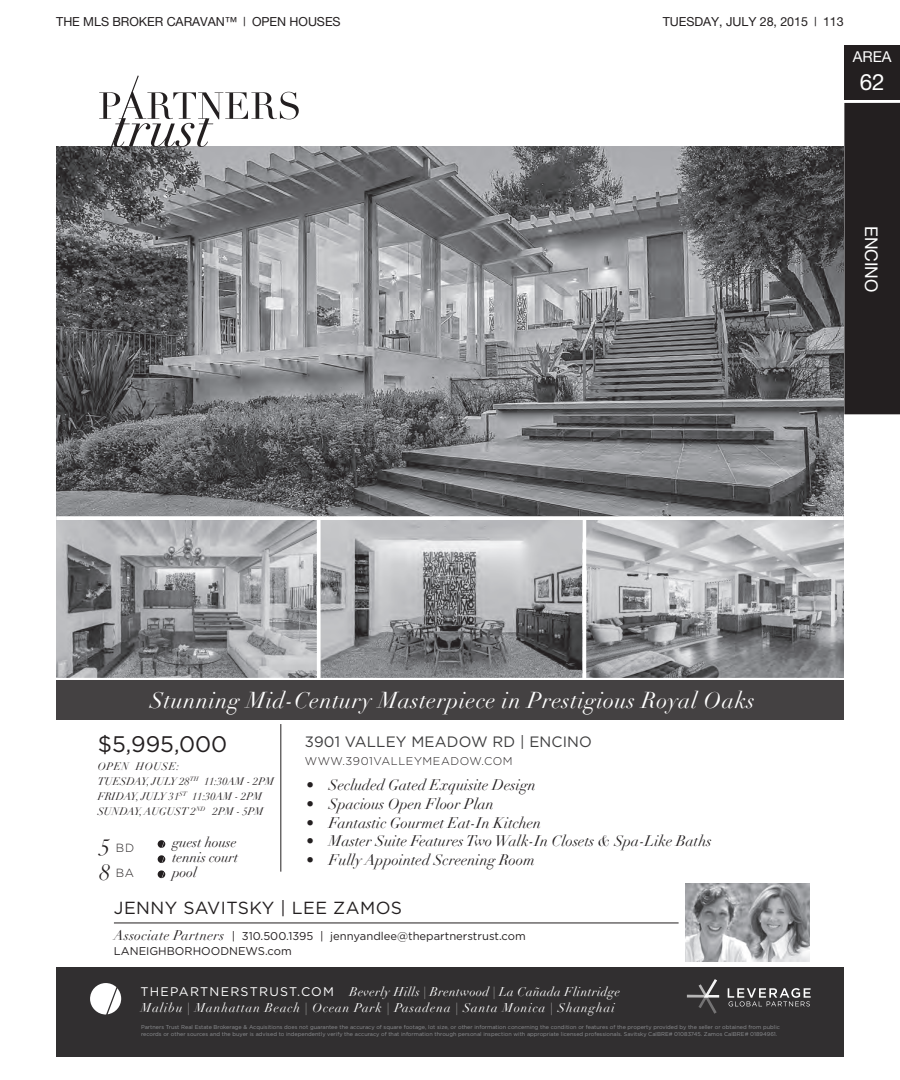
<style>
.page{position:relative;width:900px;height:1080px;background:#fff}
.page>*{position:absolute;margin:0;border:0;box-sizing:border-box;transform-origin:0 0}
.t1{font:italic 22.5px "Didot";letter-spacing:.025em;color:#fff}
.t2{font:22.5px "Gotham";color:#231f20}
.t3{font:22.5px "Helvetica Neue";color:#fff}
.t4{font:17.5px "Gotham";letter-spacing:.025em;color:#231f20}
.t5{font:17.5px "Helvetica Neue";color:#fff}
.t6{font:italic 15px "Didot";color:#231f20}
.t7{font:15px "Gotham";letter-spacing:.01em;color:#3e3e3f}
.t8{font:15px "Helvetica Neue";color:#fff}
.t9{font:italic 13.75px/15px "Didot";color:#231f20;text-align:justify}
.t10{font:italic 12.5px "Didot";letter-spacing:.07em;color:#fff}
.t11{font:12.5px "Helvetica Neue";letter-spacing:-.005em;color:#231f20}
.t12{font:italic 12.5px "Didot";letter-spacing:.025em;color:#fff}
.t13{font:12.5px "Gotham";letter-spacing:.1em;color:#fff}
.t14{font:300 11.75px/25.1px "Gotham";color:#231f20}
.t15{font:11.25px/15px "Gotham";color:#231f20}
.t16{font:300 11.25px "Gotham";letter-spacing:.05em;color:#231f20}
.t17{font:italic 10.62px/15px "Didot";color:#231f20}
.t18{font:5.5px/6.6px "Gotham";color:#8f9194}
.s1{font-family:"Didot";font-weight:400;font-style:italic;font-size:22.5px}
.s2{font-family:"Didot";font-style:italic;font-size:13.75px}
</style>
<div class="page">
<div style="left:844px;top:45px;width:56px;height:54px;background:#231f20"></div>
<div style="left:844px;top:103px;width:56px;height:311px;background:#231f20"></div>
<hr style="left:280px;top:724px;width:1px;height:148px;background:#231f20">
<svg style="left:158px;top:840px;width:7px;height:8px"></svg>
<svg style="left:158px;top:855px;width:7px;height:8px"></svg>
<svg style="left:158px;top:870px;width:7px;height:8px"></svg>
<img style="left:56px;top:146px;width:788px;height:370px">
<svg style="left:321px;top:520px;width:261px;height:157px;background:#999a9c"></svg>
<svg style="left:586px;top:520px;width:258px;height:157px;background:#a3a4a7"></svg>
<svg style="left:56px;top:520px;width:261px;height:157px;background:#97999b"></svg>
<svg style="left:56px;top:516px;width:788px;height:4px"></svg>
<svg style="left:317px;top:518px;width:4px;height:160px"></svg>
<svg style="left:582px;top:518px;width:4px;height:160px"></svg>
<svg style="left:68px;top:680px;width:771px;height:1px"></svg>
<svg style="left:99px;top:75px;width:200px;height:88px"></svg>
<div style="left:56px;top:681px;width:788px;height:39px;background:#444142"></div>
<div style="left:56px;top:968px;width:788px;height:90px;background:#312f30"></div>
<svg style="left:90px;top:983px;width:31px;height:32px"></svg>
<svg style="left:687px;top:979px;width:32px;height:35px"></svg>
<svg style="left:728px;top:988px;width:83px;height:18px"></svg>
<hr style="left:114px;top:923px;width:565px;height:1px;background:#231f20">
<img style="left:686px;top:884px;width:124px;height:77px">
<h3 class="t11" style="left:56px;top:14px;width:286px">THE MLS BROKER CARAVAN™ | OPEN HOUSES</h3>
<h3 class="t11" style="left:663px;top:14px;width:183px">TUESDAY, JULY 28, 2015 | 113</h3>
<h3 class="t8" style="left:853px;top:48px;width:40px">AREA</h3>
<h1 class="t3" style="left:860px;top:68px;width:27px">62</h1>
<h2 class="t5" style="left:882px;top:226px;width:68px;rotate:90deg">ENCINO</h2>
<h1 class="t1" style="left:150px;top:686px;width:606px">Stunning Mid-Century Masterpiece in Prestigious Royal Oaks</h1>
<h1 class="t2" style="left:98px;top:730px;width:131px">$5,995,000</h1>
<h3 class="t7" style="left:305px;top:733px;width:289px">3901 VALLEY MEADOW RD | ENCINO</h3>
<h3 class="t6" style="left:306px;top:776px;width:231px">• Secluded Gated Exquisite Design</h3>
<h3 class="t6" style="left:306px;top:794px;width:189px">• Spacious Open Floor Plan</h3>
<h3 class="t6" style="left:306px;top:813px;width:236px">• Fantastic Gourmet Eat-In Kitchen</h3>
<h3 class="t6" style="left:306px;top:832px;width:407px">• Master Suite Features Two Walk-In Closets &amp; Spa-Like Baths</h3>
<h3 class="t6" style="left:306px;top:851px;width:230px">• Fully Appointed Screening Room</h3>
<h3 class="t16" style="left:305px;top:754px;width:209px">WWW.3901VALLEYMEADOW.COM</h3>
<h3 class="t17" style="left:98px;top:759px;width:178px">OPEN HOUSE:<br>TUESDAY, JULY 28<sup>TH</sup> 11:30AM - 2PM<br>FRIDAY, JULY 31<sup>ST</sup> 11:30AM - 2PM<br>SUNDAY, AUGUST 2<sup>ND</sup> 2PM - 5PM</h3>
<h3 class="t9" style="left:173px;top:835px;width:67px">guest house tennis court pool</h3>
<h3 class="t14" style="left:99px;top:835px;width:36px"><span class="s1">5</span> BD<br><span class="s1">8</span> BA</h3>
<h2 class="t4" style="left:114px;top:897px;width:290px">JENNY SAVITSKY | LEE ZAMOS</h2>
<h3 class="t15" style="left:114px;top:928px;width:413px"><span class="s2">Associate Partners</span> | 310.500.1395 | jennyandlee@thepartnerstrust.com<br>LANEIGHBORHOODNEWS.com</h3>
<h3 class="t12" style="left:350px;top:984px;width:272px">Beverly Hills | Brentwood | La Cañada Flintridge</h3>
<h3 class="t13" style="left:140px;top:984px;width:195px">THEPARTNERSTRUST.COM</h3>
<p class="t18" style="left:141px;top:1024px;width:640px">Partners Trust Real Estate Brokerage &amp; Acquisitions does not guarantee the accuracy of square footage, lot size, or other information concerning the condition or features of the property provided by the seller or obtained from public records or other sources and the buyer is advised to independently verify the accuracy of that information through personal inspection with appropriate licensed professionals. Savitsky CalBRE# 01083745. Zamos CalBRE# 01894961.</p>
<h3 class="t10" style="left:141px;top:1000px;width:476px">Malibu | Manhattan Beach | Ocean Park | Pasadena | Santa Monica | Shanghai</h3>
</div>
